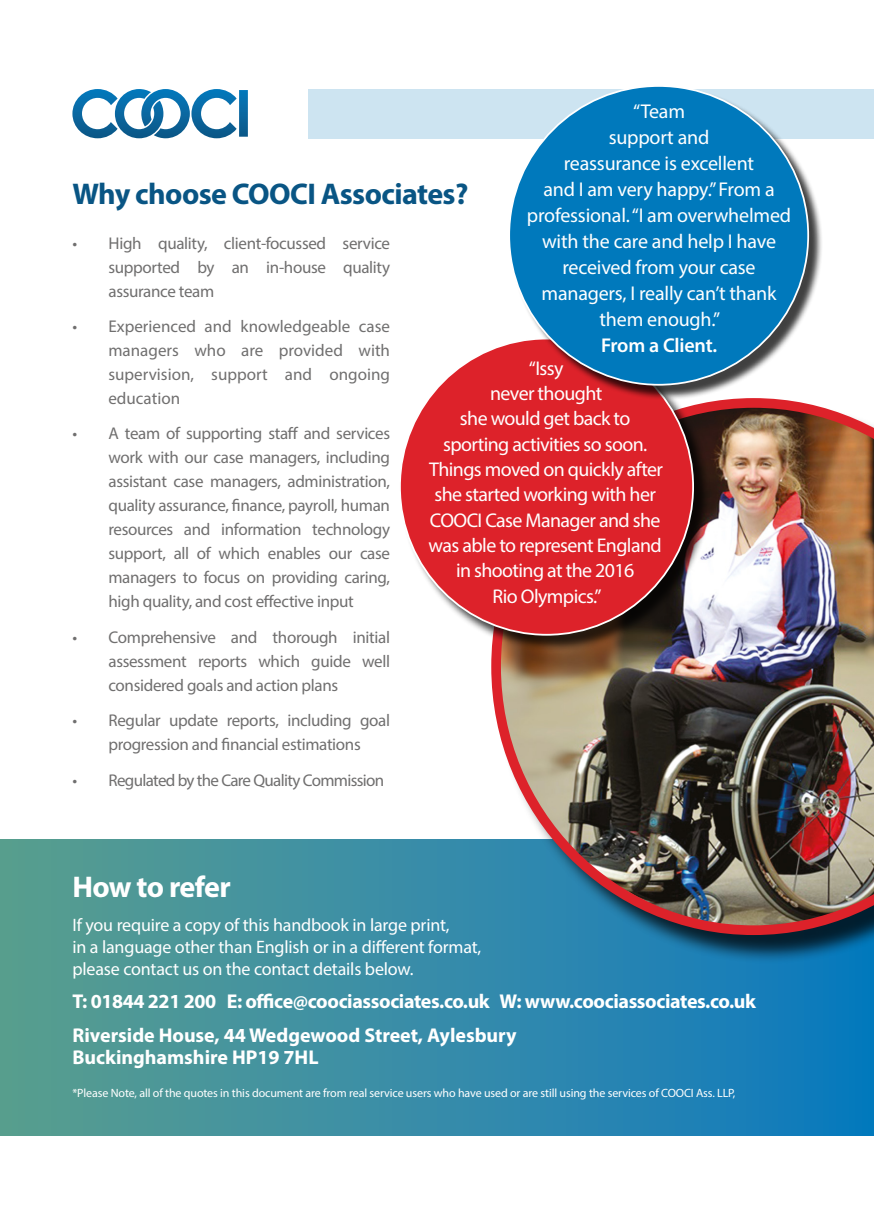
<style>
.page{position:relative;width:874px;height:1225px;background:#fff}
.page>*{position:absolute;margin:0;border:0;box-sizing:border-box;transform-origin:0 0}
.t1{font:700 30px "Myriad Pro";letter-spacing:-.02em;color:#095584}
.t2{font:700 30px "Myriad Pro";letter-spacing:-.025em;color:#fff}
.t3{font:20px/26px "Myriad Pro";letter-spacing:-.01em;color:#fff;text-align:center}
.t4{font:700 20px/33.4px "Myriad Pro";letter-spacing:-.01em;color:#fff}
.t5{font:600 20px "Myriad Pro";letter-spacing:-.01em;color:#fff}
.t6{font:19.8px/25.4px "Myriad Pro";letter-spacing:-.03em;color:#fff;text-align:center}
.t7{font:18px/22px "Myriad Pro";letter-spacing:-.01em;color:#fff}
.t8{font:17px/24px "Myriad Pro";letter-spacing:-.02em;color:#706f6f;text-align:justify}
.t9{font:17px "Myriad Pro";letter-spacing:-.04em;color:#706f6f}
.t10{font:12px "Myriad Pro";letter-spacing:-.01em;color:#fff}
</style>
<div class="page">
<div style="left:308px;top:89px;width:565px;height:49px;background:#cde4f1"></div>
<div style="left:0;top:839px;width:873px;height:297px;background:linear-gradient(to right,#5c9e90,#0c79c0)"></div>
<svg style="left:72px;top:89px;width:176px;height:49px"></svg>
<div style="left:495px;top:402px;width:378px;height:562px;background:#000;opacity:.75"></div>
<img style="left:491px;top:400px;width:382px;height:535px">
<div style="left:401px;top:340px;width:309px;height:312px;background:#000;opacity:.75"></div>
<div style="left:400px;top:338px;width:292px;height:297px;background:#dd222a;border-radius:50%"></div>
<div style="left:510px;top:87px;width:313px;height:313px;background:#000;opacity:.75"></div>
<div style="left:509px;top:86px;width:298px;height:299px;background:#0079bc;border-radius:50%"></div>
<p class="t3" style="left:526px;top:98px;width:265px">“Team<br>support and<br>reassurance is excellent<br>and I am very happy.” From a professional. “I am overwhelmed with the care and help I have received from your case managers, I really can’t thank them enough.”</p>
<p class="t5" style="left:600px;top:333px;width:117px">From a Client.</p>
<h1 class="t1" style="left:72px;top:174px;width:397px">Why choose COOCI Associates?</h1>
<p class="t8" style="left:108px;top:231px;width:283px;text-indent:-36px">• High quality, client-focussed service supported by an in-house quality assurance team</p>
<p class="t8" style="left:108px;top:314px;width:283px;text-indent:-36px">• Experienced and knowledgeable case managers who are provided with supervision, support and ongoing education</p>
<p class="t8" style="left:108px;top:421px;width:283px;text-indent:-36px">• A team of supporting staff and services work with our case managers, including assistant case managers, administration, quality assurance, finance, payroll, human resources and information technology support, all of which enables our case managers to focus on providing caring, high quality, and cost effective input</p>
<p class="t8" style="left:108px;top:625px;width:283px;text-indent:-36px">• Comprehensive and thorough initial assessment reports which guide well considered goals and action plans</p>
<p class="t8" style="left:72px;top:708px;width:319px;text-align:center">• Regular update reports, including goal progression and financial estimations</p>
<p class="t9" style="left:72px;top:769px;width:313px">• Regulated by the Care Quality Commission</p>
<p class="t6" style="left:428px;top:355px;width:236px">“Issy<br>never thought<br>she would get back to sporting activities so soon.<br>Things moved on quickly after she started working with her<br>COOCI Case Manager and she was able to represent England in shooting at the 2016<br>Rio Olympics.”</p>
<h1 class="t2" style="left:72px;top:867px;width:160px">How to refer</h1>
<p class="t7" style="left:72px;top:913px;width:410px">If you require a copy of this handbook in large print,<br>in a language other than English or in a different format, please contact us on the contact details below.</p>
<p class="t4" style="left:72px;top:984px;width:684px">T: 01844 221 200 E: office@coociassociates.co.uk W: www.coociassociates.co.uk<br>Riverside House, 44 Wedgewood Street, Aylesbury</p>
<p class="t4" style="left:72px;top:1039px;width:247px">Buckinghamshire HP19 7HL</p>
<p class="t10" style="left:72px;top:1085px;width:664px">*Please Note, all of the quotes in this document are from real service users who have used or are still using the services of COOCI Ass. LLP,</p>
</div>
